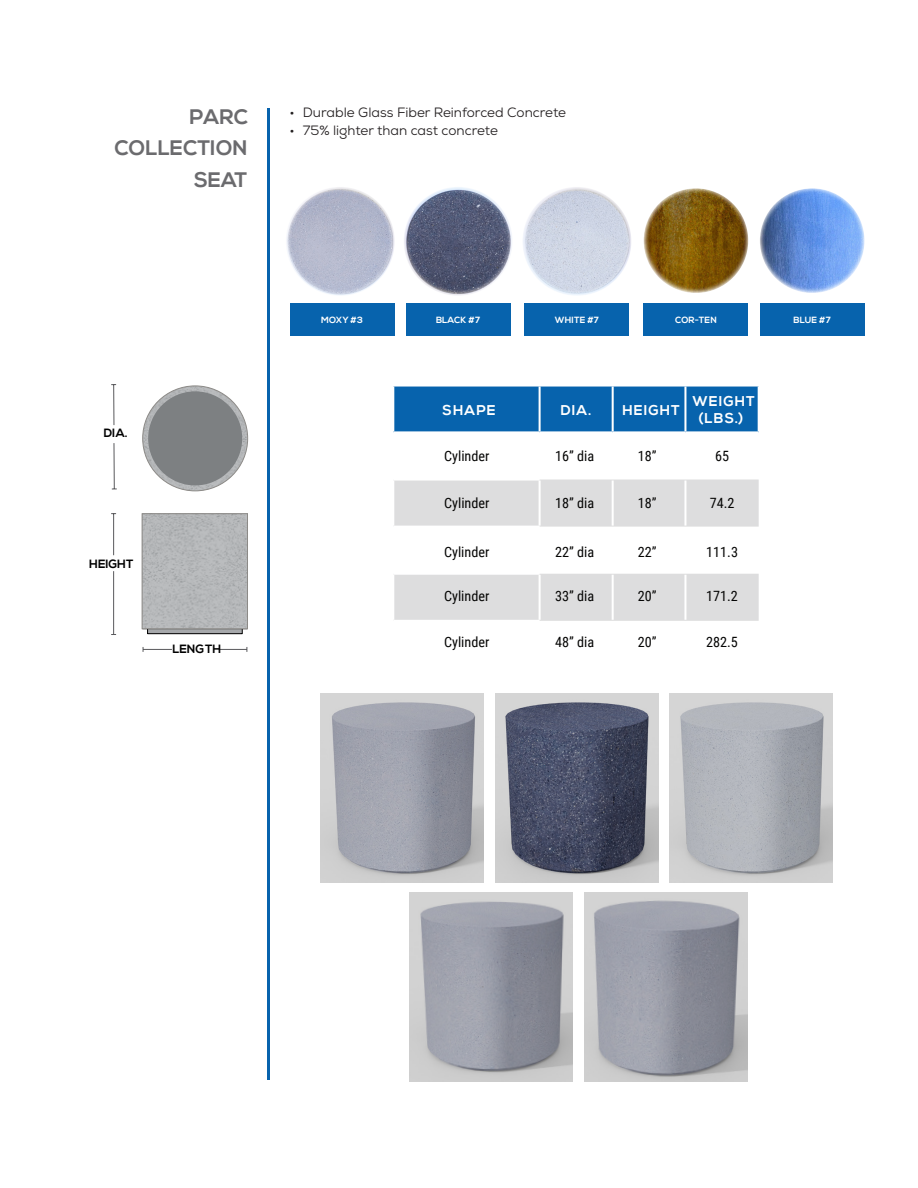
<style>
.page{position:relative;width:918px;height:1188px;background:#fff}
.page>*{position:absolute;margin:0;border:0;box-sizing:border-box;transform-origin:0 0}
.t1{font:700 21px "Nexa";color:#6b6b6e}
.t2{font:14.25px "Roboto Condensed";color:#050504}
.t3{font:700 14.25px/17px "Nexa";letter-spacing:.075em;color:#fff;text-align:center}
.t4{font:13.5px "Nexa";color:#231f20}
.t5{font:700 12px "Nexa";color:#000}
.t6{font:700 9px "Nexa";letter-spacing:.01em;color:#fff}
</style>
<div class="page">
<hr style="left:267px;top:108px;width:3px;height:972px;background:#0763ad">
<img style="left:404px;top:187px;width:109px;height:109px;border-radius:54px">
<img style="left:286px;top:187px;width:109px;height:109px;border-radius:54px">
<img style="left:522px;top:187px;width:109px;height:109px;border-radius:54px">
<img style="left:760px;top:188px;width:105px;height:105px;border-radius:52px">
<img style="left:644px;top:188px;width:104px;height:105px;border-radius:52px">
<div style="left:290px;top:303px;width:105px;height:33px;background:#0763ad"></div>
<div style="left:406px;top:303px;width:104px;height:33px;background:#0763ad"></div>
<div style="left:525px;top:303px;width:104px;height:33px;background:#0763ad"></div>
<div style="left:760px;top:303px;width:105px;height:33px;background:#0763ad"></div>
<div style="left:644px;top:303px;width:104px;height:33px;background:#0763ad"></div>
<img style="left:143px;top:386px;width:105px;height:105px;border-radius:52px">
<div style="left:148px;top:391px;width:94px;height:94px;background:#7d8082;border-radius:50%"></div>
<svg style="left:143px;top:647px;width:29px;height:5px"></svg>
<svg style="left:219px;top:647px;width:29px;height:5px"></svg>
<hr style="left:113px;top:571px;width:1px;height:64px;background:#59595c">
<hr style="left:113px;top:514px;width:1px;height:41px;background:#59595c">
<div style="left:148px;top:629px;width:94px;height:5px;background:#a6a8ab"></div>
<div style="left:147px;top:629px;width:95px;height:5px;border:1px solid #000"></div>
<hr style="left:114px;top:443px;width:1px;height:46px;background:#59595c">
<hr style="left:113px;top:385px;width:1px;height:40px;background:#59595c">
<img style="left:144px;top:516px;width:102px;height:111px">
<div style="left:142px;top:514px;width:106px;height:115px;border:1px solid #8c8a87"></div>
<div style="left:394px;top:387px;width:364px;height:44px;background:#0763ad"></div>
<svg style="left:394px;top:480px;width:365px;height:141px;fill:#ddddde"></svg>
<hr style="left:393px;top:479px;width:147px;height:2px;background:#fff">
<hr style="left:539px;top:481px;width:2px;height:45px;background:#fff">
<hr style="left:612px;top:481px;width:2px;height:45px;background:#fff">
<hr style="left:684px;top:481px;width:2px;height:45px;background:#fff">
<hr style="left:393px;top:526px;width:147px;height:2px;background:#fff">
<hr style="left:539px;top:528px;width:2px;height:45px;background:#fff">
<hr style="left:612px;top:528px;width:2px;height:45px;background:#fff">
<hr style="left:684px;top:528px;width:2px;height:45px;background:#fff">
<hr style="left:758px;top:528px;width:2px;height:45px;background:#fff">
<hr style="left:393px;top:573px;width:147px;height:2px;background:#fff">
<hr style="left:539px;top:575px;width:2px;height:45px;background:#fff">
<hr style="left:612px;top:575px;width:2px;height:45px;background:#fff">
<hr style="left:684px;top:575px;width:2px;height:45px;background:#fff">
<hr style="left:393px;top:620px;width:147px;height:2px;background:#fff">
<hr style="left:539px;top:387px;width:2px;height:44px;background:#fff">
<hr style="left:612px;top:387px;width:2px;height:44px;background:#fff">
<hr style="left:684px;top:387px;width:2px;height:44px;background:#fff">
<img style="left:496px;top:693px;width:162px;height:189px">
<img style="left:320px;top:693px;width:163px;height:189px">
<img style="left:670px;top:693px;width:162px;height:189px">
<img style="left:584px;top:892px;width:163px;height:190px">
<img style="left:410px;top:892px;width:162px;height:190px">
<p class="t1" style="left:189px;top:104px;width:60px">PARC</p>
<p class="t1" style="left:114px;top:136px;width:135px">COLLECTION</p>
<p class="t1" style="left:194px;top:167px;width:55px">SEAT</p>
<p class="t4" style="left:289px;top:104px;width:278px">• Durable Glass Fiber Reinforced Concrete</p>
<p class="t4" style="left:289px;top:121px;width:210px">• 75% lighter than cast concrete</p>
<p class="t5" style="left:104px;top:426px;width:25px">DIA.</p>
<p class="t5" style="left:89px;top:556px;width:46px">HEIGHT</p>
<p class="t5" style="left:172px;top:642px;width:51px">LENGTH</p>
<p class="t6" style="left:321px;top:314px;width:43px">MOXY #3</p>
<p class="t6" style="left:436px;top:314px;width:46px">BLACK #7</p>
<p class="t6" style="left:555px;top:314px;width:46px">WHITE #7</p>
<p class="t6" style="left:675px;top:314px;width:43px">COR-TEN</p>
<p class="t6" style="left:794px;top:314px;width:39px">BLUE #7</p>
<p class="t3" style="left:443px;top:402px;width:55px">SHAPE</p>
<p class="t3" style="left:561px;top:402px;width:32px">DIA.</p>
<p class="t3" style="left:623px;top:402px;width:59px">HEIGHT</p>
<p class="t3" style="left:692px;top:393px;width:64px">WEIGHT (LBS.)</p>
<p class="t2" style="left:444px;top:446px;width:47px">Cylinder</p>
<p class="t2" style="left:555px;top:446px;width:41px">16” dia</p>
<p class="t2" style="left:638px;top:446px;width:20px">18”</p>
<p class="t2" style="left:715px;top:446px;width:16px">65</p>
<p class="t2" style="left:444px;top:493px;width:47px">Cylinder</p>
<p class="t2" style="left:555px;top:493px;width:41px">18” dia</p>
<p class="t2" style="left:638px;top:493px;width:20px">18”</p>
<p class="t2" style="left:710px;top:493px;width:26px">74.2</p>
<p class="t2" style="left:444px;top:542px;width:47px">Cylinder</p>
<p class="t2" style="left:555px;top:542px;width:41px">22” dia</p>
<p class="t2" style="left:638px;top:542px;width:20px">22”</p>
<p class="t2" style="left:706px;top:542px;width:33px">111.3</p>
<p class="t2" style="left:444px;top:586px;width:47px">Cylinder</p>
<p class="t2" style="left:555px;top:586px;width:41px">33” dia</p>
<p class="t2" style="left:638px;top:586px;width:20px">20”</p>
<p class="t2" style="left:706px;top:586px;width:33px">171.2</p>
<p class="t2" style="left:444px;top:632px;width:47px">Cylinder</p>
<p class="t2" style="left:555px;top:632px;width:41px">48” dia</p>
<p class="t2" style="left:638px;top:632px;width:20px">20”</p>
<p class="t2" style="left:706px;top:632px;width:33px">282.5</p>
</div>
